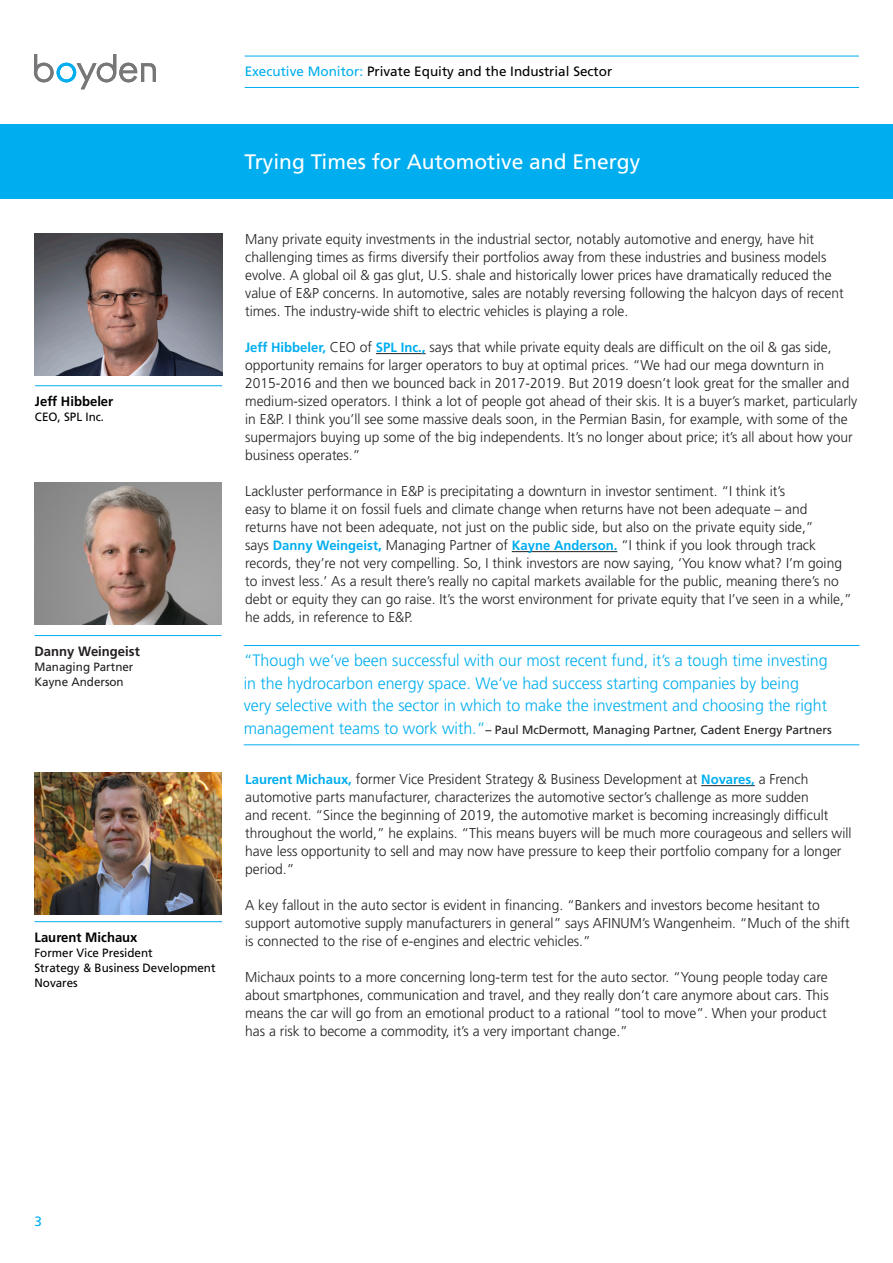
<style>
.page{position:relative;width:893px;height:1263px;background:#fff}
.page>*{position:absolute;margin:0;border:0;box-sizing:border-box;transform-origin:0 0}
.t1{font:21px "Frutiger";color:#fff}
.Body_Text{font:300 16.5px/22.5px "Frutiger";color:#00aeef}
.t2{font:300 14.25px/18px "Frutiger";color:#231f20}
.t3{font:13.5px "Frutiger";color:#000}
.Paragraph_Style_1{font:700 13.5px "Frutiger";color:#000}
.Body_Text-2{font:700 13.5px "Frutiger";color:#231f20}
.t4{font:13.5px "Frutiger";color:#00aeef}
.Body_Text-3{font:12px/15px "Frutiger";color:#231f20}
.Paragraph_Style_1-2{font:12px/15px "Frutiger";color:#000}
.s1{color:#00aeef}
.s2{font-weight:700;font-size:13.5px;color:#00aeef}
.s3{font-weight:700;color:#00aeef}
.s4{font-weight:300;font-size:16.5px;color:#00aeef}
.s5{color:#000}
</style>
<div class="page">
<svg style="left:34px;top:54px;width:122px;height:35px"></svg>
<hr style="left:376px;top:353px;width:46px;height:1px;background:#231f20">
<hr style="left:512px;top:551px;width:105px;height:1px;background:#231f20">
<hr style="left:701px;top:785px;width:54px;height:1px;background:#231f20">
<div style="left:0;top:124px;width:893px;height:74px;background:#00aeef"></div>
<hr style="left:244px;top:645px;width:615px;height:1px;background:#00aeef">
<hr style="left:244px;top:744px;width:615px;height:1px;background:#00aeef">
<hr style="left:35px;top:385px;width:187px;height:1px;background:#00aeef">
<img style="left:34px;top:233px;width:188px;height:143px">
<img style="left:34px;top:772px;width:188px;height:143px">
<hr style="left:34px;top:921px;width:188px;height:1px;background:#00aeef">
<hr style="left:34px;top:635px;width:188px;height:1px;background:#00aeef">
<img style="left:34px;top:482px;width:187px;height:143px">
<hr style="left:245px;top:56px;width:614px;height:1px;background:#00aeef">
<hr style="left:245px;top:87px;width:614px;height:1px;background:#00aeef">
<p class="t3" style="left:245px;top:64px;width:369px"><span class="s1">Executive Monitor:</span> Private Equity and the Industrial Sector</p>
<p class="Paragraph_Style_1" style="left:35px;top:394px;width:80px">Jeff Hibbeler</p>
<p class="Paragraph_Style_1-2" style="left:35px;top:410px;width:71px">CEO, SPL Inc.</p>
<p class="Body_Text-2" style="left:34px;top:643px;width:107px">Danny Weingeist</p>
<p class="Body_Text-3" style="left:34px;top:659px;width:100px">Managing Partner<br>Kayne Anderson</p>
<p class="Paragraph_Style_1" style="left:34px;top:930px;width:105px">Laurent Michaux</p>
<p class="Paragraph_Style_1-2" style="left:34px;top:945px;width:183px">Former Vice President<br>Strategy &amp; Business Development<br>Novares</p>
<p class="t1" style="left:245px;top:150px;width:397px">Trying Times for Automotive and Energy</p>
<p class="t2" style="left:245px;top:230px;width:600px">Many private equity investments in the industrial sector, notably automotive and energy, have hit challenging times as firms diversify their portfolios away from these industries and business models evolve. A global oil &amp; gas glut, U.S. shale and historically lower prices have dramatically reduced the value of E&amp;P concerns. In automotive, sales are notably reversing following the halcyon days of recent times. The industry-wide shift to electric vehicles is playing a role.</p>
<p class="t2" style="left:245px;top:338px;width:614px"><span class="s2">Jeff Hibbeler,</span> CEO of <span class="s2">SPL Inc.</span><span class="s3">,</span> says that while private equity deals are difficult on the oil &amp; gas side, opportunity remains for larger operators to buy at optimal prices. “We had our mega downturn in 2015-2016 and then we bounced back in 2017-2019. But 2019 doesn’t look great for the smaller and medium-sized operators. I think a lot of people got ahead of their skis. It is a buyer’s market, particularly in E&amp;P. I think you’ll see some massive deals soon, in the Permian Basin, for example, with some of the supermajors buying up some of the big independents. It’s no longer about price; it’s all about how your business operates.”</p>
<p class="t2" style="left:245px;top:482px;width:608px">Lackluster performance in E&amp;P is precipitating a downturn in investor sentiment. “I think it’s<br>easy to blame it on fossil fuels and climate change when returns have not been adequate – and returns have not been adequate, not just on the public side, but also on the private equity side,”<br>says <span class="s2">Danny Weingeist</span><span class="s3">,</span> Managing Partner of <span class="s2">Kayne Anderson.</span> “I think if you look through track records, they’re not very compelling. So, I think investors are now saying, ‘You know what? I’m going to invest less.’ As a result there’s really no capital markets available for the public, meaning there’s no debt or equity they can go raise. It’s the worst environment for private equity that I’ve seen in a while,” he adds, in reference to E&amp;P.</p>
<p class="Body_Text" style="left:244px;top:649px;width:586px">“Though we’ve been successful with our most recent fund, it’s a tough time investing in the hydrocarbon energy space. We’ve had success starting companies by being very selective with the sector in which to make the investment and choosing the right</p>
<p class="Body_Text-3" style="left:244px;top:722px;width:590px"><span class="s4">management teams to work with.”</span><span class="s5">–</span> Paul McDermott, Managing Partner, Cadent Energy Partners</p>
<p class="t2" style="left:245px;top:770px;width:608px"><span class="s2">Laurent Michaux,</span> former Vice President Strategy &amp; Business Development at <span class="s2">Novares,</span> a French automotive parts manufacturer, characterizes the automotive sector’s challenge as more sudden<br>and recent. “Since the beginning of 2019, the automotive market is becoming increasingly difficult throughout the world,” he explains. “This means buyers will be much more courageous and sellers will have less opportunity to sell and may now have pressure to keep their portfolio company for a longer period.”</p>
<p class="t2" style="left:245px;top:896px;width:606px">A key fallout in the auto sector is evident in financing. “Bankers and investors become hesitant to support automotive supply manufacturers in general” says AFINUM’s Wangenheim. “Much of the shift is connected to the rise of e-engines and electric vehicles.”</p>
<p class="t2" style="left:245px;top:968px;width:585px">Michaux points to a more concerning long-term test for the auto sector. “Young people today care about smartphones, communication and travel, and they really don’t care anymore about cars. This means the car will go from an emotional product to a rational “tool to move”. When your product has a risk to become a commodity, it’s a very important change.”</p>
<p class="t4" style="left:34px;top:1213px;width:9px">3</p>
</div>
